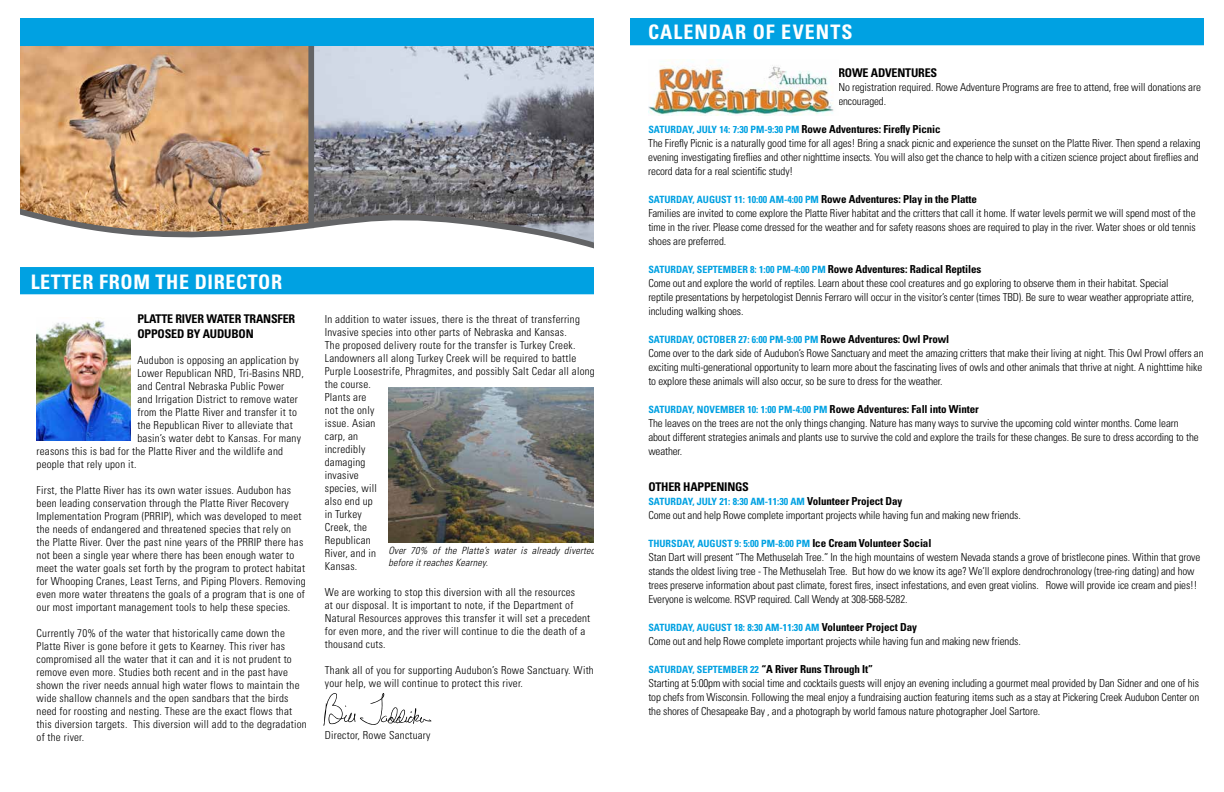
<style>
.page{position:relative;width:1224px;height:792px;background:#fff}
.page>*{position:absolute;margin:0;border:0;box-sizing:border-box;transform-origin:0 0}
.t1{font:700 condensed 20px "Univers LT Std";letter-spacing:.05em;color:#fff}
.t2{font:700 condensed 20px "Univers LT Std";letter-spacing:.03em;color:#fff}
.t3{font:700 condensed 12px/14.4px "Univers LT Std";letter-spacing:-.015em;color:#000}
.t4{font:300 condensed 11px/14px "Univers LT Std";letter-spacing:-.01em;color:#000}
.t5{font:300 condensed 11px/13px "Univers LT Std";letter-spacing:.02em;color:#000}
.t6{font:700 condensed 10px "Univers LT Std";color:#00a1e2}
.t7{font:italic 300 condensed 10px/12px "Univers LT Std";letter-spacing:.02em;color:#000}
.s1{font-size:11px;color:#00a1e2}
.s2{font-size:11px;color:#000}
.s3{font-weight:700;font-size:10px;color:#00a1e2}
.s4{font-weight:700}
</style>
<div class="page">
<img style="left:314px;top:45px;width:280px;height:72px">
<img style="left:20px;top:45px;width:288px;height:72px">
<div style="left:308px;top:44px;width:6px;height:184px;background:#636466"></div>
<div style="left:18px;top:18px;width:576px;height:27px;background:#00a1e2"></div>
<img style="left:20px;top:117px;width:574px;height:132px">
<div style="left:19px;top:267px;width:576px;height:27px;background:#00a1e2"></div>
<svg style="left:323px;top:693px;width:108px;height:33px"></svg>
<img style="left:36px;top:320px;width:94px;height:121px">
<div style="left:630px;top:18px;width:576px;height:27px;background:#00a1e2"></div>
<img style="left:648px;top:59px;width:186px;height:56px">
<img style="left:389px;top:387px;width:205px;height:155px">
<div style="left:594px;top:0;width:36px;height:792px;background:#fff"></div>
<div style="left:0;top:0;width:20px;height:792px;background:#fff"></div>
<div style="left:1204px;top:0;width:20px;height:792px;background:#fff"></div>
<h1 class="t2" style="left:31px;top:269px;width:253px">LETTER FROM THE DIRECTOR</h1>
<p class="t3" style="left:137px;top:312px;width:159px">PLATTE RIVER WATER TRANSFER<br>OPPOSED BY AUDUBON</p>
<p class="t5" style="left:137px;top:353px;width:163px">Audubon is opposing an application by</p>
<p class="t5" style="left:137px;top:366px;width:168px">Lower Republican NRD, Tri-Basins NRD,</p>
<p class="t5" style="left:137px;top:379px;width:148px">and Central Nebraska Public Power</p>
<p class="t5" style="left:137px;top:392px;width:162px">and Irrigation District to remove water</p>
<p class="t5" style="left:137px;top:405px;width:161px">from the Platte River and transfer it to</p>
<p class="t5" style="left:137px;top:418px;width:157px">the Republican River to alleviate that</p>
<p class="t5" style="left:137px;top:431px;width:165px">basin’s water debt to Kansas. For many</p>
<p class="t5" style="left:37px;top:444px;width:248px">reasons this is bad for the Platte River and the wildlife and</p>
<p class="t5" style="left:37px;top:457px;width:101px">people that rely upon it.</p>
<p class="t5" style="left:37px;top:483px;width:271px">First, the Platte River has its own water issues. Audubon has been leading conservation through the Platte River Recovery Implementation Program (PRRIP), which was developed to meet the needs of endangered and threatened species that rely on the Platte River. Over the past nine years of the PRRIP there has not been a single year where there has been enough water to meet the water goals set forth by the program to protect habitat for Whooping Cranes, Least Terns, and Piping Plovers. Removing even more water threatens the goals of a program that is one of our most important management tools to help these species.</p>
<p class="t5" style="left:37px;top:626px;width:272px">Currently 70% of the water that historically came down the Platte River is gone before it gets to Kearney. This river has compromised all the water that it can and it is not prudent to remove even more. Studies both recent and in the past have shown the river needs annual high water flows to maintain the wide shallow channels and the open sandbars that the birds need for roosting and nesting. These are the exact flows that this diversion targets. This diversion will add to the degradation of the river.</p>
<p class="t5" style="left:325px;top:312px;width:271px">In addition to water issues, there is the threat of transferring<br>Invasive species into other parts of Nebraska and Kansas.<br>The proposed delivery route for the transfer is Turkey Creek.<br>Landowners all along Turkey Creek will be required to battle<br>Purple Loosestrife, Phragmites, and possibly Salt Cedar all along the course.<br>Plants are<br>not the only<br>issue. Asian<br>carp, an<br>incredibly<br>damaging<br>invasive<br>species, will<br>also end up<br>in Turkey<br>Creek, the<br>Republican<br>River, and in<br>Kansas.</p>
<p class="t5" style="left:325px;top:585px;width:267px">We are working to stop this diversion with all the resources<br>at our disposal. It is important to note, if the Department of Natural Resources approves this transfer it will set a precedent for even more, and the river will continue to die the death of a thousand cuts.</p>
<p class="t5" style="left:325px;top:663px;width:271px">Thank all of you for supporting Audubon’s Rowe Sanctuary. With your help, we will continue to protect this river.</p>
<p class="t7" style="left:388px;top:544px;width:208px">Over 70% of the Platte’s water is already diverted before it reaches Kearney.</p>
<p class="t5" style="left:325px;top:728px;width:107px">Director, Rowe Sanctuary</p>
<h1 class="t1" style="left:648px;top:20px;width:289px">CALENDAR OF EVENTS<span class="s1">ECEMBER – APRIL</span></h1>
<p class="t3" style="left:838px;top:66px;width:100px">ROWE ADVENTURES</p>
<p class="t4" style="left:838px;top:80px;width:364px">No registration required. Rowe Adventure Programs are free to attend, free will donations are encouraged.</p>
<p class="t6" style="left:648px;top:123px;width:294px">SATURDAY, JULY 14: 7:30 PM-9:30 PM <span class="s2">Rowe Adventures: Firefly Picnic</span></p>
<p class="t4" style="left:648px;top:136px;width:554px">The Firefly Picnic is a naturally good time for all ages! Bring a snack picnic and experience the sunset on the Platte River. Then spend a relaxing evening investigating fireflies and other nighttime insects. You will also get the chance to help with a citizen science project about fireflies and record data for a real scientific study!</p>
<p class="t6" style="left:648px;top:193px;width:330px">SATURDAY, AUGUST 11: 10:00 AM-4:00 PM <span class="s2">Rowe Adventures: Play in the Platte</span></p>
<p class="t4" style="left:648px;top:206px;width:549px;text-align:justify">Families are invited to come explore the Platte River habitat and the critters that call it home. If water levels permit we will spend most of the time in the river. Please come dressed for the weather and for safety reasons shoes are required to play in the river. Water shoes or old tennis shoes are preferred.</p>
<p class="t6" style="left:648px;top:263px;width:335px">SATURDAY, SEPTEMBER 8: 1:00 PM-4:00 PM <span class="s2">Rowe Adventures: Radical Reptiles</span></p>
<p class="t4" style="left:648px;top:276px;width:547px">Come out and explore the world of reptiles. Learn about these cool creatures and go exploring to observe them in their habitat. Special reptile presentations by herpetologist Dennis Ferraro will occur in the visitor’s center (times TBD). Be sure to wear weather appropriate attire, including walking shoes.</p>
<p class="t6" style="left:648px;top:333px;width:302px">SATURDAY, OCTOBER 27: 6:00 PM-9:00 PM <span class="s2">Rowe Adventures: Owl Prowl</span></p>
<p class="t4" style="left:648px;top:346px;width:557px">Come over to the dark side of Audubon’s Rowe Sanctuary and meet the amazing critters that make their living at night. This Owl Prowl offers an exciting multi-generational opportunity to learn more about the fascinating lives of owls and other animals that thrive at night. A nighttime hike to explore these animals will also occur, so be sure to dress for the weather.</p>
<p class="t6" style="left:648px;top:403px;width:332px">SATURDAY, NOVEMBER 10: 1:00 PM-4:00 PM <span class="s2">Rowe Adventures: Fall into Winter</span></p>
<p class="t4" style="left:648px;top:416px;width:552px">The leaves on the trees are not the only things changing. Nature has many ways to survive the upcoming cold winter months. Come learn about different strategies animals and plants use to survive the cold and explore the trails for these changes. Be sure to dress according to the weather.</p>
<p class="t3" style="left:648px;top:480px;width:102px">OTHER HAPPENINGS</p>
<p class="t6" style="left:648px;top:495px;width:256px">SATURDAY, JULY 21: 8:30 AM-11:30 AM <span class="s2">Volunteer Project Day</span></p>
<p class="t4" style="left:648px;top:508px;width:374px">Come out and help Rowe complete important projects while having fun and making new friends.</p>
<p class="t6" style="left:648px;top:537px;width:285px">THURSDAY, AUGUST 9: 5:00 PM-8:00 PM <span class="s2">Ice Cream Volunteer Social</span></p>
<p class="t4" style="left:648px;top:550px;width:553px">Stan Dart will present “The Methuselah Tree.” In the high mountains of western Nevada stands a grove of bristlecone pines. Within that grove stands the oldest living tree - The Methuselah Tree. But how do we know its age? We’ll explore dendrochronology (tree-ring dating) and how trees preserve information about past climate, forest fires, insect infestations, and even great violins. Rowe will provide ice cream and pies!!<br>Everyone is welcome. RSVP required. Call Wendy at 308-568-5282.</p>
<p class="t6" style="left:648px;top:621px;width:270px">SATURDAY, AUGUST 18: 8:30 AM-11:30 AM <span class="s2">Volunteer Project Day</span></p>
<p class="t4" style="left:648px;top:634px;width:374px">Come out and help Rowe complete important projects while having fun and making new friends.</p>
<p class="t4" style="left:648px;top:662px;width:552px"><span class="s3">SATURDAY, SEPTEMBER 22</span> <span class="s4">“A River Runs Through It”<br></span>Starting at 5:00pm with social time and cocktails guests will enjoy an evening including a gourmet meal provided by Dan Sidner and one of his top chefs from Wisconsin. Following the meal enjoy a fundraising auction featuring items such as a stay at Pickering Creek Audubon Center on the shores of Chesapeake Bay , and a photograph by world famous nature photographer Joel Sartore.</p>
</div>
